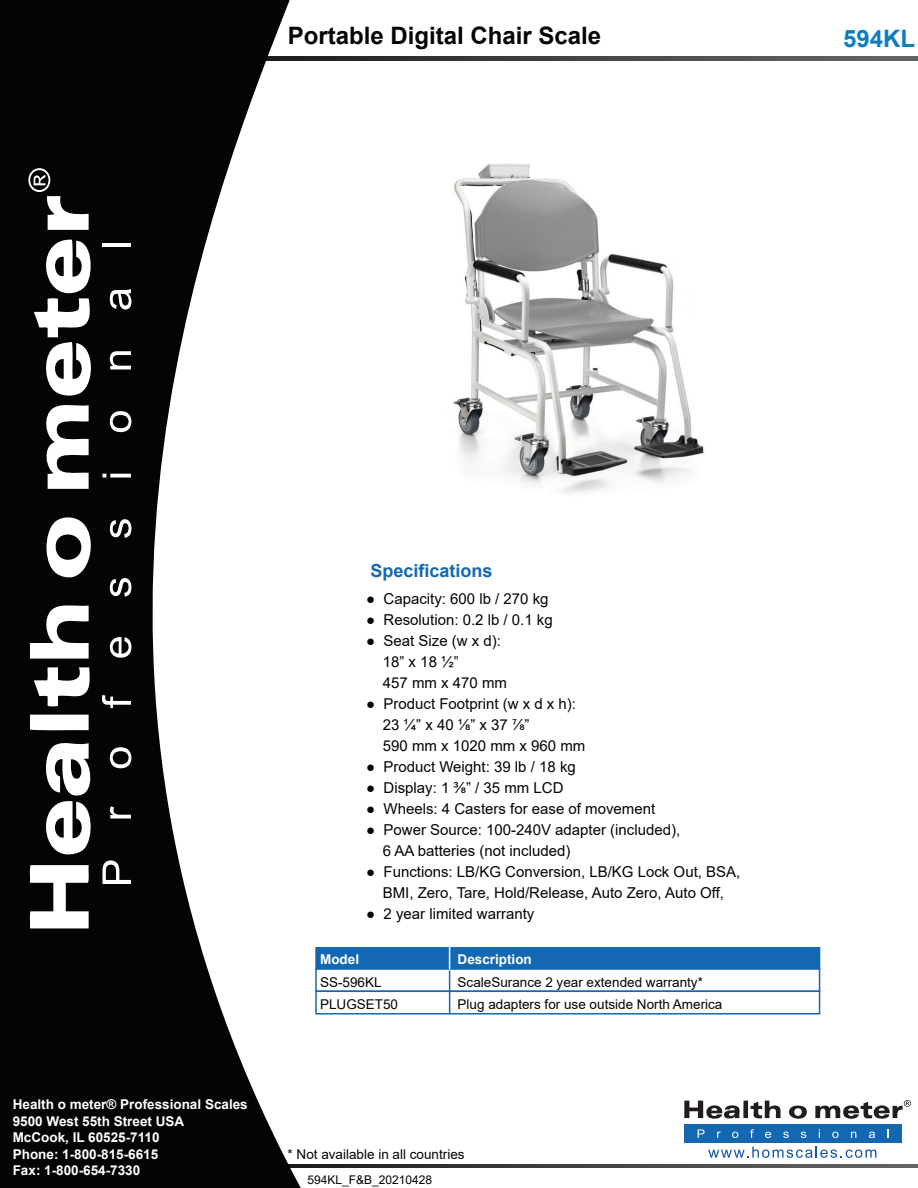
<style>
.page{position:relative;width:918px;height:1188px;background:#fff}
.page>*{position:absolute;margin:0;border:0;box-sizing:border-box;transform-origin:0 0}
.t1{font:700 24px "Arial";color:#040503}
.t2{font:700 24px "Arial";color:#0e7dbf}
.t3{font:700 18px "Arial";color:#1468b2}
.t4{font:15px/21px "Arial";color:#040503}
.t5{font:700 13.5px/16.5px "Arial";color:#fff}
.t6{font:13.5px/22.5px "Arial";color:#040503}
.t7{font:12px "Arial";color:#040503}
</style>
<div class="page">
<svg style="left:310px;top:1165px;width:608px;height:3px;background:#424445"></svg>
<svg style="left:310px;top:56px;width:608px;height:5px;background:#444647"></svg>
<svg style="left:0;top:0;width:310px;height:1188px;fill:#040503"></svg>
<svg style="left:29px;top:865px;width:60px;height:63px"></svg>
<svg style="left:30px;top:715px;width:59px;height:16px"></svg>
<svg style="left:30px;top:603px;width:59px;height:56px"></svg>
<svg style="left:34px;top:667px;width:57px;height:40px"></svg>
<svg style="left:38px;top:740px;width:56px;height:115px"></svg>
<svg style="left:46px;top:515px;width:54px;height:74px"></svg>
<svg style="left:34px;top:237px;width:61px;height:252px"></svg>
<svg style="left:28px;top:168px;width:61px;height:62px"></svg>
<svg style="left:102px;top:860px;width:29px;height:24px"></svg>
<svg style="left:110px;top:806px;width:21px;height:13px"></svg>
<svg style="left:110px;top:747px;width:21px;height:21px"></svg>
<svg style="left:102px;top:695px;width:29px;height:13px"></svg>
<svg style="left:110px;top:637px;width:21px;height:21px"></svg>
<svg style="left:110px;top:578px;width:21px;height:19px"></svg>
<svg style="left:110px;top:519px;width:21px;height:19px"></svg>
<svg style="left:110px;top:474px;width:21px;height:4px"></svg>
<svg style="left:102px;top:474px;width:4px;height:4px"></svg>
<svg style="left:110px;top:411px;width:21px;height:21px"></svg>
<svg style="left:110px;top:351px;width:21px;height:18px"></svg>
<svg style="left:110px;top:289px;width:21px;height:21px"></svg>
<hr style="left:102px;top:243px;width:29px;height:4px;background:#fff">
<svg style="left:684px;top:1100px;width:123px;height:19px"></svg>
<svg style="left:815px;top:1100px;width:96px;height:19px"></svg>
<svg style="left:708px;top:1147px;width:168px;height:11px"></svg>
<div style="left:685px;top:1124px;width:217px;height:19px;background:#1468b2"></div>
<svg style="left:698px;top:1129px;width:7px;height:9px"></svg>
<svg style="left:717px;top:1132px;width:4px;height:6px"></svg>
<svg style="left:732px;top:1132px;width:6px;height:6px"></svg>
<svg style="left:750px;top:1129px;width:4px;height:9px"></svg>
<svg style="left:765px;top:1132px;width:6px;height:6px"></svg>
<svg style="left:783px;top:1132px;width:6px;height:6px"></svg>
<svg style="left:801px;top:1132px;width:5px;height:6px"></svg>
<svg style="left:832px;top:1132px;width:7px;height:6px"></svg>
<svg style="left:851px;top:1132px;width:5px;height:6px"></svg>
<svg style="left:869px;top:1132px;width:6px;height:6px"></svg>
<svg style="left:887px;top:1129px;width:2px;height:9px"></svg>
<img style="left:453px;top:163px;width:251px;height:331px">
<div style="left:315px;top:991px;width:505px;height:24px;border:2px solid #1468b2"></div>
<div style="left:315px;top:947px;width:505px;height:23px;background:#1468b2;border:2px solid #1468b2"></div>
<svg style="left:449px;top:947px;width:1px;height:22px"></svg>
<hr style="left:449px;top:971px;width:1px;height:43px;background:#1468b2">
<h1 class="t1" style="left:288px;top:19px;width:315px">Portable Digital Chair Scale</h1>
<h1 class="t2" style="left:843px;top:22px;width:74px">594KL</h1>
<p class="t5" style="left:13px;top:1097px;width:237px">Health o meter® Professional Scales<br>9500 West 55th Street USA<br>McCook, IL 60525-7110<br>Phone: 1-800-815-6615<br>Fax: 1-800-654-7330</p>
<p class="t3" style="left:370px;top:558px;width:124px">Specifications</p>
<p class="t4" style="left:366px;top:588px;width:184px">● Capacity: 600 lb / 270 kg</p>
<p class="t4" style="left:366px;top:609px;width:188px">● Resolution: 0.2 lb / 0.1 kg</p>
<p class="t4" style="left:383px;top:630px;width:126px;text-indent:-17px">● Seat Size (w x d):<br>18” x 18 ½”<br>457 mm x 470 mm</p>
<p class="t4" style="left:383px;top:693px;width:204px;text-indent:-17px">● Product Footprint (w x d x h):<br>23 ¼” x 40 ⅛” x 37 ⅞”<br>590 mm x 1020 mm x 960 mm</p>
<p class="t4" style="left:366px;top:756px;width:211px">● Product Weight: 39 lb / 18 kg</p>
<p class="t4" style="left:366px;top:777px;width:199px">● Display: 1 ⅜” / 35 mm LCD</p>
<p class="t4" style="left:366px;top:798px;width:291px">● Wheels: 4 Casters for ease of movement</p>
<p class="t4" style="left:383px;top:819px;width:299px;text-indent:-17px">● Power Source: 100-240V adapter (included),<br>6 AA batteries (not included)</p>
<p class="t4" style="left:366px;top:861px;width:376px;text-align:center">● Functions: LB/KG Conversion, LB/KG Lock Out, BSA,<br>BMI, Zero, Tare, Hold/Release, Auto Zero, Auto Off,</p>
<p class="t4" style="left:366px;top:903px;width:170px">● 2 year limited warranty</p>
<p class="t5" style="left:320px;top:952px;width:41px">Model</p>
<p class="t6" style="left:320px;top:971px;width:80px">SS-596KL<br>PLUGSET50</p>
<p class="t5" style="left:458px;top:952px;width:76px">Description</p>
<p class="t6" style="left:458px;top:971px;width:266px">ScaleSurance 2 year extended warranty*<br>Plug adapters for use outside North America</p>
<p class="t6" style="left:288px;top:1143px;width:179px">* Not available in all countries</p>
<p class="t7" style="left:307px;top:1172px;width:126px">594KL_F&amp;B_20210428</p>
</div>
